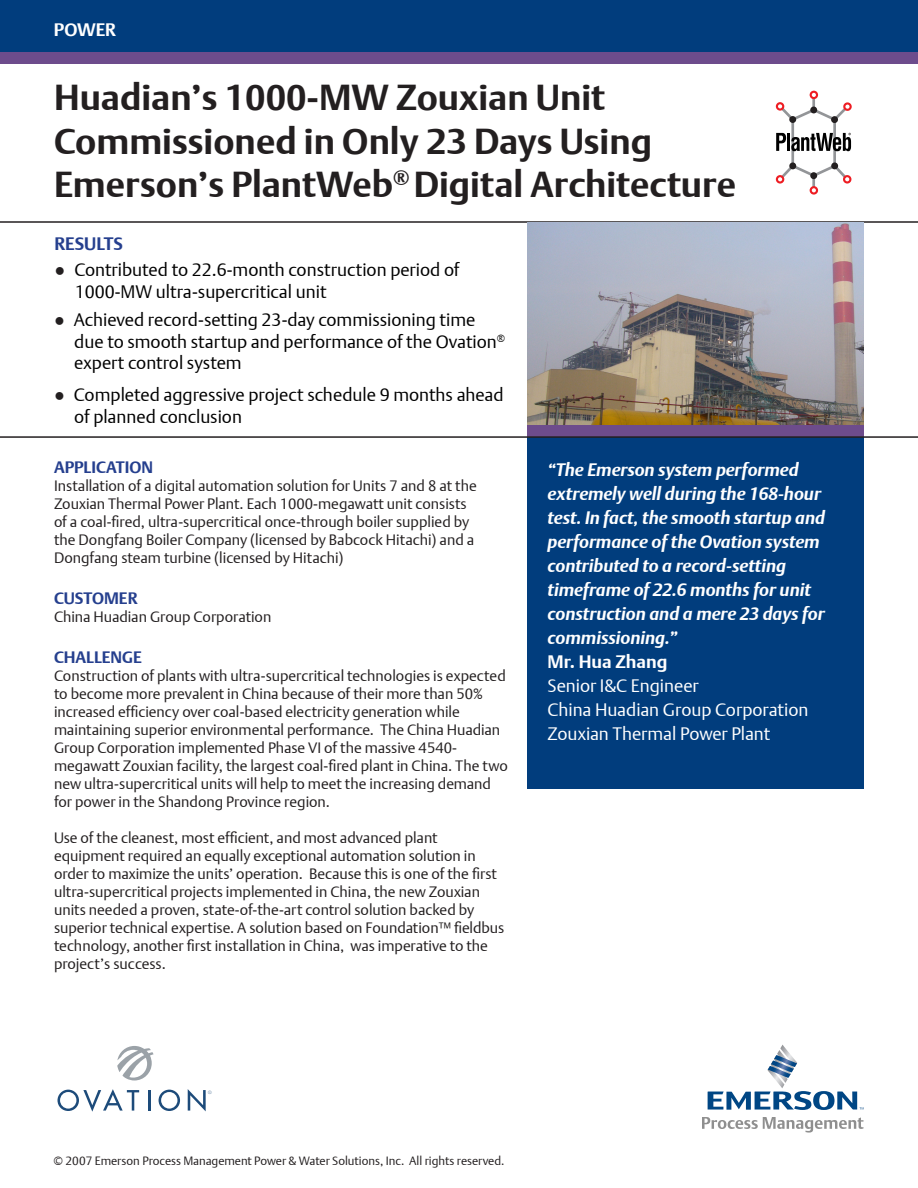
<style>
.page{position:relative;width:918px;height:1188px;background:#fff}
.page>*{position:absolute;margin:0;border:0;box-sizing:border-box;transform-origin:0 0}
.t1{font:700 36px/43.2px "DTL Argo T";color:#231f20}
.t2{font:18px/21.6px "DTL Argo T Light";color:#000}
.t3{font:italic 700 18px/24px "DTL Argo T";color:#fff}
.t4{font:18px "DTL Argo T Light";color:#fff}
.t5{font:700 18px "DTL Argo T";color:#fff}
.t6{font:700 18px "DTL Argo T";color:#253f8e}
.t7{font:700 16.5px "DTL Argo T";color:#253f8e}
.t8{font:15px/18px "DTL Argo T Light";color:#231f20}
.t9{font:12px "DTL Argo T Light";color:#231f20}
.t10{font:5.85px "Courier New";color:#1d4b7a}
.s1{font-family:"Times New Roman";color:#231f20}
</style>
<div class="page">
<div style="left:527px;top:435px;width:337px;height:354px;background:#013d7d"></div>
<div style="left:527px;top:424px;width:337px;height:12px;background:#6d4c8c"></div>
<div style="left:0;top:0;width:918px;height:52px;background:#013d7d"></div>
<div style="left:0;top:52px;width:918px;height:12px;background:#6d4c8c"></div>
<svg style="left:708px;top:1044px;width:156px;height:66px"></svg>
<svg style="left:702px;top:1117px;width:161px;height:16px"></svg>
<hr style="left:0;top:436px;width:918px;height:2px;background:#231f20">
<svg style="left:117px;top:1046px;width:37px;height:35px"></svg>
<svg style="left:58px;top:1089px;width:81px;height:23px"></svg>
<hr style="left:148px;top:1090px;width:3px;height:21px;background:#1d4b7a">
<svg style="left:159px;top:1090px;width:21px;height:21px"></svg>
<svg style="left:188px;top:1089px;width:18px;height:22px"></svg>
<hr style="left:0;top:221px;width:918px;height:2px;background:#231f20">
<svg style="left:775px;top:90px;width:77px;height:105px"></svg>
<img style="left:527px;top:223px;width:337px;height:201px">
<p class="t5" style="left:54px;top:19px;width:64px">POWER</p>
<p class="t1" style="left:54px;top:76px;width:684px">Huadian’s 1000-MW Zouxian Unit<br>Commissioned in Only 23 Days Using<br>Emerson’s PlantWeb<sup>®</sup> Digital Architecture</p>
<p class="t6" style="left:55px;top:233px;width:70px">RESULTS</p>
<p class="t2" style="left:75px;top:259px;width:386px;text-indent:-20px"><span class="s1">●</span> Contributed to 22.6-month construction period of<br>1000-MW ultra-supercritical unit</p>
<p class="t2" style="left:74px;top:309px;width:433px;text-indent:-20px"><span class="s1">●</span> Achieved record-setting 23-day commissioning time due to smooth startup and performance of the Ovation<sup>® </sup>expert control system</p>
<p class="t2" style="left:74px;top:384px;width:431px;text-indent:-20px"><span class="s1">●</span> Completed aggressive project schedule 9 months ahead of planned conclusion</p>
<p class="t7" style="left:54px;top:457px;width:101px">APPLICATION</p>
<p class="t8" style="left:54px;top:476px;width:424px">Installation of a digital automation solution for Units 7 and 8 at the Zouxian Thermal Power Plant. Each 1000-megawatt unit consists of a coal-fired, ultra-supercritical once-through boiler supplied by the Dongfang Boiler Company (licensed by Babcock Hitachi) and a Dongfang steam turbine (licensed by Hitachi)</p>
<p class="t7" style="left:54px;top:588px;width:85px">CUSTOMER</p>
<p class="t8" style="left:54px;top:608px;width:219px">China Huadian Group Corporation</p>
<p class="t7" style="left:54px;top:648px;width:89px">CHALLENGE</p>
<p class="t8" style="left:54px;top:667px;width:455px">Construction of plants with ultra-supercritical technologies is expected to become more prevalent in China because of their more than 50% increased efficiency over coal-based electricity generation while maintaining superior environmental performance. The China Huadian Group Corporation implemented Phase VI of the massive 4540- megawatt Zouxian facility, the largest coal-fired plant in China. The two new ultra-supercritical units will help to meet the increasing demand for power in the Shandong Province region.</p>
<p class="t8" style="left:54px;top:829px;width:452px">Use of the cleanest, most efficient, and most advanced plant equipment required an equally exceptional automation solution in order to maximize the units’ operation. Because this is one of the first ultra-supercritical projects implemented in China, the new Zouxian units needed a proven, state-of-the-art control solution backed by superior technical expertise. A solution based on Foundation™ fieldbus technology, another first installation in China, was imperative to the project’s success.</p>
<p class="t3" style="left:548px;top:457px;width:279px">“The Emerson system performed extremely well during the 168-hour test. In fact, the smooth startup and performance of the Ovation system contributed to a record-setting timeframe of 22.6 months for unit construction and a mere 23 days for commissioning.”</p>
<p class="t5" style="left:548px;top:651px;width:121px">Mr. Hua Zhang</p>
<p class="t4" style="left:548px;top:675px;width:153px">Senior I&amp;C Engineer</p>
<p class="t4" style="left:548px;top:699px;width:262px">China Huadian Group Corporation</p>
<p class="t4" style="left:548px;top:723px;width:224px">Zouxian Thermal Power Plant</p>
<p class="t10" style="left:208px;top:1089px;width:5px">®</p>
<p class="t9" style="left:54px;top:1154px;width:452px">© 2007 Emerson Process Management Power &amp; Water Solutions, Inc. All rights reserved.</p>
</div>
